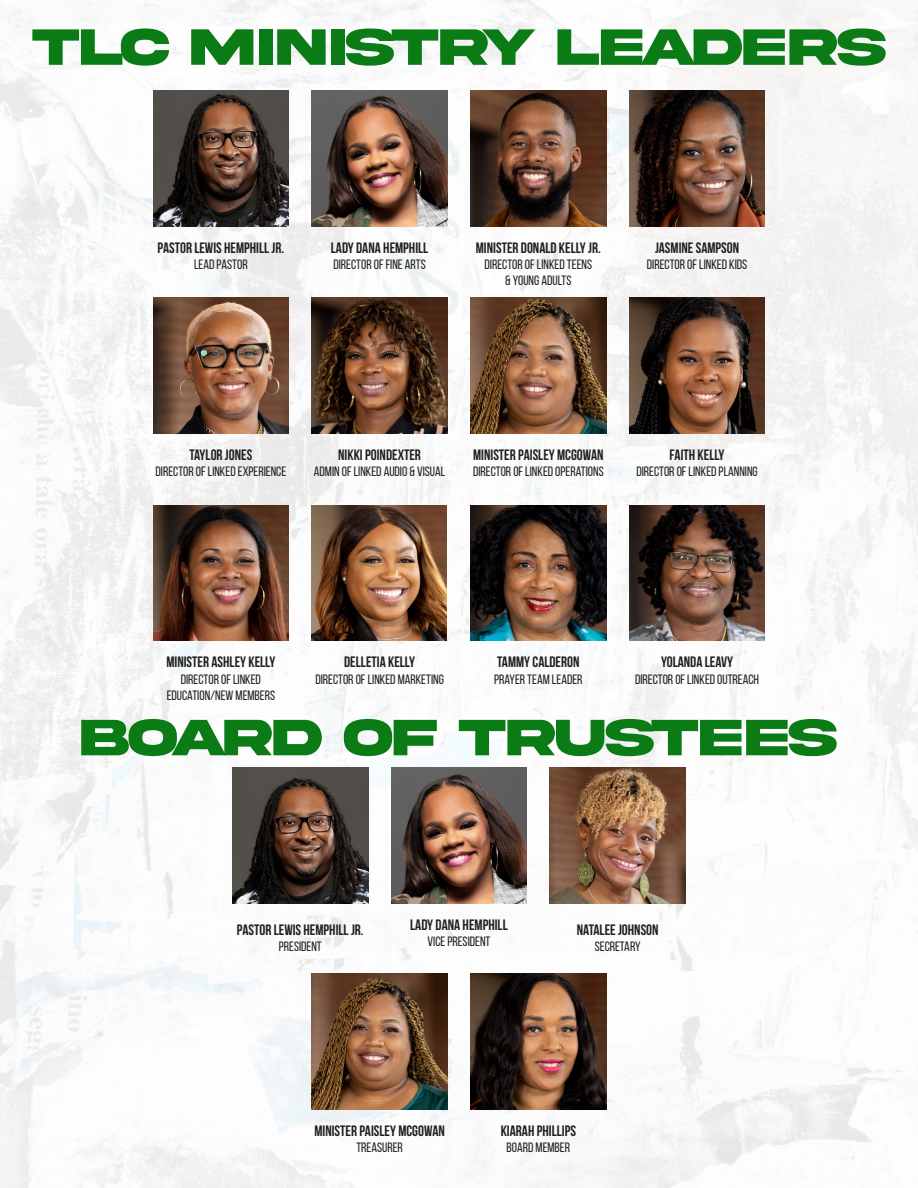
<style>
.page{position:relative;width:918px;height:1188px;background:#fff}
.page>*{position:absolute;margin:0;border:0;box-sizing:border-box;transform-origin:0 0}
.t1{font:700 54px "Akira Expanded Super";letter-spacing:.005em;color:#0b7c15}
.t2{font:700 15px "Bebas Neue";color:#231f20}
.t3{font:13.5px/16.2px "Bebas Neue";color:#231f20;text-align:center}
</style>
<div class="page">
<img style="left:0;top:0;width:918px;height:1188px">
<img style="left:153px;top:91px;width:136px;height:135px">
<img style="left:312px;top:91px;width:135px;height:135px">
<img style="left:471px;top:91px;width:135px;height:135px">
<img style="left:629px;top:91px;width:136px;height:135px">
<img style="left:153px;top:298px;width:136px;height:135px">
<img style="left:312px;top:298px;width:135px;height:135px">
<img style="left:471px;top:298px;width:135px;height:135px">
<img style="left:629px;top:298px;width:136px;height:135px">
<img style="left:153px;top:505px;width:136px;height:136px">
<img style="left:311px;top:505px;width:136px;height:136px">
<img style="left:471px;top:505px;width:135px;height:136px">
<img style="left:629px;top:505px;width:136px;height:136px">
<img style="left:232px;top:768px;width:136px;height:135px">
<img style="left:391px;top:768px;width:136px;height:135px">
<img style="left:550px;top:768px;width:136px;height:135px">
<img style="left:312px;top:974px;width:135px;height:135px">
<img style="left:471px;top:974px;width:135px;height:135px">
<p class="t1" style="left:32px;top:22px;width:856px">TLC MINISTRY LEADERS</p>
<p class="t2" style="left:157px;top:240px;width:128px">PASTOR LEWIS HEMPHILL JR.</p>
<p class="t3" style="left:194px;top:256px;width:55px">LEAD PASTOR</p>
<p class="t2" style="left:331px;top:240px;width:99px">LADY DANA HEMPHILL</p>
<p class="t3" style="left:333px;top:256px;width:94px">DIRECTOR OF FINE ARTS</p>
<p class="t2" style="left:476px;top:240px;width:127px">MINISTER DONALD KELLY JR.</p>
<p class="t3" style="left:485px;top:256px;width:109px">DIRECTOR OF LINKED TEENS &amp; YOUNG ADULTS</p>
<p class="t2" style="left:655px;top:240px;width:86px">JASMINE SAMPSON</p>
<p class="t3" style="left:647px;top:256px;width:102px">DIRECTOR OF LINKED KIDS</p>
<p class="t2" style="left:190px;top:447px;width:64px">TAYLOR JONES</p>
<p class="t3" style="left:156px;top:464px;width:132px">DIRECTOR OF LINKED EXPERIENCE</p>
<p class="t2" style="left:338px;top:447px;width:84px">NIKKI POINDEXTER</p>
<p class="t3" style="left:314px;top:464px;width:133px">ADMIN OF LINKED AUDIO &amp; VISUAL</p>
<p class="t2" style="left:473px;top:447px;width:132px">MINISTER PAISLEY MCGOWAN</p>
<p class="t3" style="left:473px;top:464px;width:132px">DIRECTOR OF LINKED OPERATIONS</p>
<p class="t2" style="left:670px;top:447px;width:56px">FAITH KELLY</p>
<p class="t3" style="left:636px;top:464px;width:123px">DIRECTOR OF LINKED PLANNING</p>
<p class="t2" style="left:166px;top:654px;width:110px">MINISTER ASHLEY KELLY</p>
<p class="t3" style="left:167px;top:671px;width:110px">DIRECTOR OF LINKED<br>EDUCATION/NEW MEMBERS</p>
<p class="t2" style="left:344px;top:654px;width:72px">DELLETIA KELLY</p>
<p class="t3" style="left:315px;top:671px;width:130px">DIRECTOR OF LINKED MARKETING</p>
<p class="t2" style="left:497px;top:654px;width:84px">TAMMY CALDERON</p>
<p class="t3" style="left:494px;top:671px;width:90px">PRAYER TEAM LEADER</p>
<p class="t2" style="left:661px;top:654px;width:74px">YOLANDA LEAVY</p>
<p class="t3" style="left:635px;top:671px;width:126px">DIRECTOR OF LINKED OUTREACH</p>
<p class="t1" style="left:81px;top:712px;width:758px">BOARD OF TRUSTEES</p>
<p class="t2" style="left:237px;top:921px;width:128px">PASTOR LEWIS HEMPHILL JR.</p>
<p class="t3" style="left:279px;top:938px;width:44px">PRESIDENT</p>
<p class="t2" style="left:410px;top:917px;width:99px">LADY DANA HEMPHILL</p>
<p class="t3" style="left:428px;top:933px;width:64px">VICE PRESIDENT</p>
<p class="t2" style="left:577px;top:921px;width:83px">NATALEE JOHNSON</p>
<p class="t3" style="left:595px;top:938px;width:47px">SECRETARY</p>
<p class="t2" style="left:314px;top:1123px;width:132px">MINISTER PAISLEY MCGOWAN</p>
<p class="t3" style="left:356px;top:1139px;width:48px">TREASURER</p>
<p class="t2" style="left:501px;top:1123px;width:77px">KIARAH PHILLIPS</p>
<p class="t3" style="left:507px;top:1139px;width:65px">BOARD MEMBER</p>
</div>
